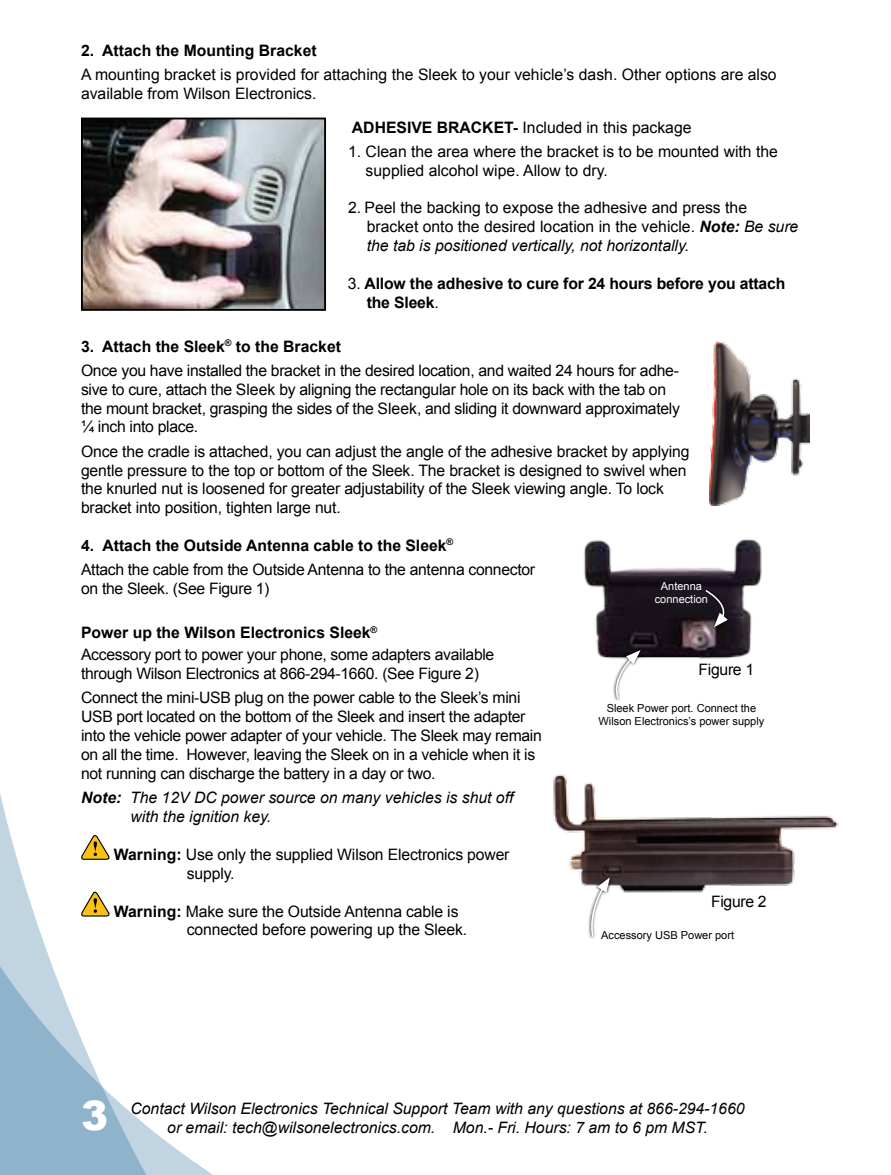
<style>
.page{position:relative;width:891px;height:1175px;background:#fff}
.page>*{position:absolute;margin:0;border:0;box-sizing:border-box;transform-origin:0 0}
.t1{font:900 40.5px "Arial";color:#fff}
.t2{font:15.75px/18.9px "Arial";letter-spacing:-.01em;color:#000}
.t3{font:italic 15.75px/18.9px "Arial";color:#000;text-align:center}
.t4{font:700 15.75px/18.9px "Arial";letter-spacing:-.01em;color:#000}
.t5{font:11.03px/13.3px "Arial";color:#000;text-align:center}
.t6{font:11.03px/13.3px "Arial";color:#fff;text-align:center}
.s1{font-weight:700}
.s2{font-weight:700;font-style:italic}
.s3{font-style:italic}
.s4{font-weight:400}
</style>
<div class="page">
<svg style="left:0;top:794px;width:18px;height:67px"></svg>
<svg style="left:0;top:861px;width:212px;height:313px"></svg>
<img style="left:84px;top:121px;width:239px;height:187px">
<div style="left:81px;top:118px;width:245px;height:193px;border:2px solid #000"></div>
<svg style="left:81px;top:834px;width:29px;height:26px"></svg>
<svg style="left:80px;top:890px;width:30px;height:27px"></svg>
<img style="left:710px;top:341px;width:100px;height:164px">
<img style="left:553px;top:774px;width:286px;height:119px">
<svg style="left:588px;top:874px;width:24px;height:65px"></svg>
<svg style="left:588px;top:877px;width:22px;height:61px"></svg>
<img style="left:583px;top:539px;width:179px;height:120px">
<svg style="left:613px;top:647px;width:31px;height:54px"></svg>
<svg style="left:611px;top:650px;width:30px;height:50px"></svg>
<svg style="left:702px;top:587px;width:29px;height:42px"></svg>
<svg style="left:704px;top:588px;width:28px;height:39px"></svg>
<p class="t4" style="left:81px;top:41px;width:237px">2. Attach the Mounting Bracket</p>
<p class="t2" style="left:81px;top:65px;width:697px">A mounting bracket is provided for attaching the Sleek to your vehicle’s dash. Other options are also available from Wilson Electronics.</p>
<p class="t4" style="left:352px;top:118px;width:109px">Adh esive Brack</p>
<p class="t2" style="left:494px;top:118px;width:199px"><span class="s1">et-</span> Included in this package</p>
<p class="t2" style="left:366px;top:142px;width:414px;text-indent:-18px">1. Clean the area where the bracket is to be mounted with the supplied alcohol wipe. Allow to dry.</p>
<p class="t2" style="left:367px;top:199px;width:433px;text-indent:-19px">2. Peel the backing to expose the adhesive and press the bracket onto the desired location in the vehicle. <span class="s2">Note:</span> <span class="s3">Be sure the tab is positioned vertically, not horizontally.</span></p>
<p class="t4" style="left:367px;top:274px;width:420px;text-indent:-19px"><span class="s4">3.</span> Allow the adhesive to cure for 24 hours before you attach the Sleek<span class="s4">.</span></p>
<p class="t2" style="left:81px;top:334px;width:599px;line-height:24.1px"><span class="s1">3. Attach the Sleek</span><sup>®</sup> <span class="s1">to the Bracket<br></span>Once you have installed the bracket in the desired location, and waited 24 hours for adhe-</p>
<p class="t2" style="left:81px;top:380px;width:600px">sive to cure, attach the Sleek by aligning the rectangular hole on its back with the tab on the mount bracket, grasping the sides of the Sleek, and sliding it downward approximately ¼ inch into place.</p>
<p class="t2" style="left:81px;top:442px;width:610px">Once the cradle is attached, you can adjust the angle of the adhesive bracket by applying gentle pressure to the top or bottom of the Sleek. The bracket is designed to swivel when the knurled nut is loosened for greater adjustability of the Sleek viewing angle. To lock bracket into position, tighten large nut.</p>
<p class="t2" style="left:81px;top:533px;width:456px;line-height:24.1px"><span class="s1">4. Attach the Outside Antenna cable to the Sleek</span><sup>®<br></sup>Attach the cable from the Outside Antenna to the antenna connector</p>
<p class="t2" style="left:81px;top:579px;width:190px">on the Sleek. (See Figure 1)</p>
<p class="t2" style="left:81px;top:622px;width:415px;line-height:22.1px"><span class="s1">Power up the Wilson Electronics Sleek</span><sup>®<br></sup>Accessory port to power your phone, some adapters available</p>
<p class="t2" style="left:81px;top:661px;width:441px;line-height:24.1px">through Wilson Electronics at 866-294-1660. (See Figure 2)<br>Connect the mini-USB plug on the power cable to the Sleek’s mini</p>
<p class="t2" style="left:81px;top:707px;width:462px">USB port located on the bottom of the Sleek and insert the adapter into the vehicle power adapter of your vehicle. The Sleek may remain on all the time. However, leaving the Sleek on in a vehicle when it is not running can discharge the battery in a day or two.</p>
<p class="t3" style="left:131px;top:788px;width:384px;text-align:left;text-indent:-50px"><span class="s1">Note:</span> The 12V DC power source on many vehicles is shut off with the ignition key.</p>
<p class="t2" style="left:187px;top:845px;width:324px;text-indent:-73px"><span class="s1">Warning:</span> Use only the supplied Wilson Electronics power supply.</p>
<p class="t2" style="left:187px;top:901px;width:279px;text-indent:-73px"><span class="s1">Warning:</span> Make sure the Outside Antenna cable is connected before powering up the Sleek.</p>
<p class="t6" style="left:655px;top:580px;width:55px">Antenna connection</p>
<p class="t2" style="left:699px;top:660px;width:57px">Figure 1</p>
<p class="t5" style="left:599px;top:701px;width:167px">Sleek Power port. Connect the<br>Wilson Electronics’s power supply</p>
<p class="t2" style="left:711px;top:892px;width:57px">Figure 2</p>
<p class="t5" style="left:601px;top:928px;width:134px">Accessory USB Power port</p>
<h1 class="t1" style="left:81px;top:1085px;width:29px">3</h1>
<p class="t3" style="left:130px;top:1099px;width:616px">Contact Wilson Electronics Technical Support Team with any questions at 866-294-1660 or email: tech@wilsonelectronics.com. Mon.- Fri. Hours: 7 am to 6 pm MST.</p>
</div>
